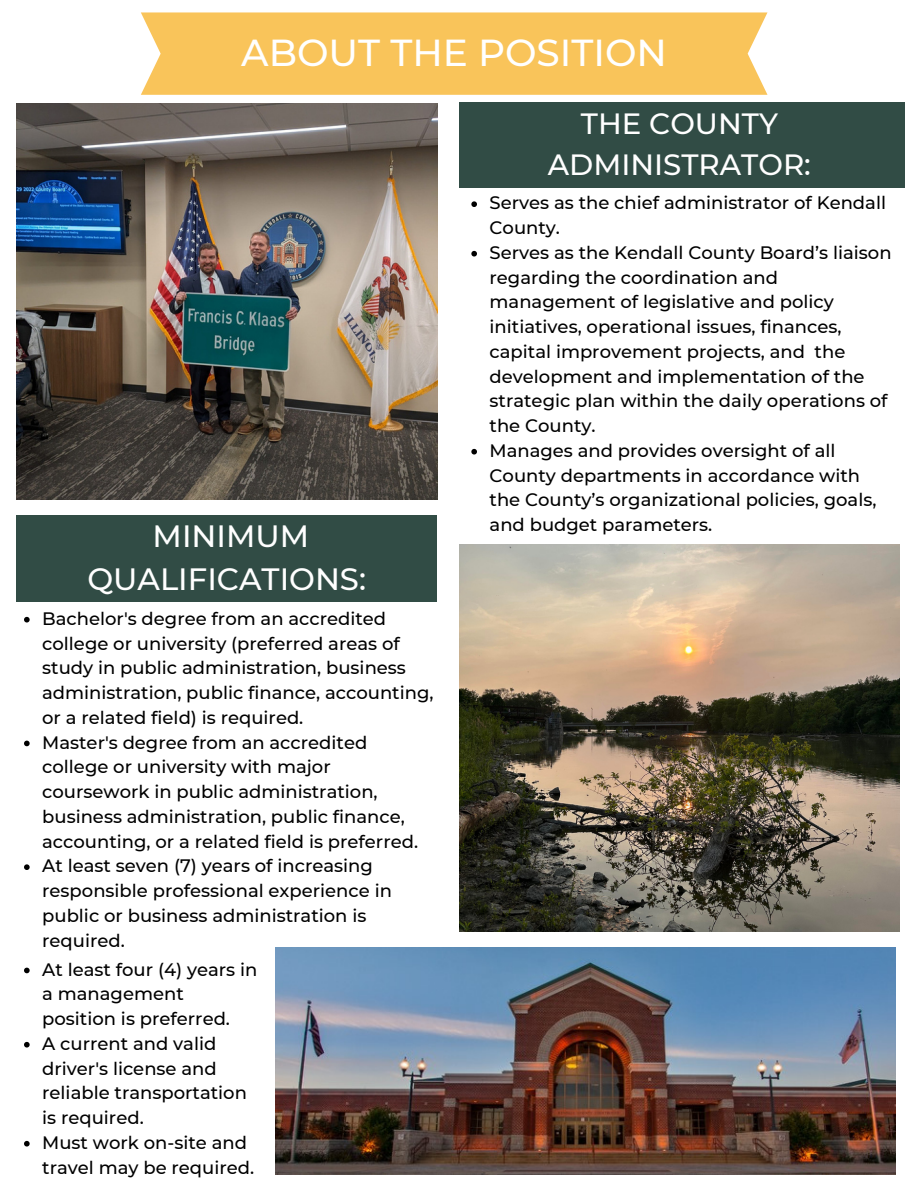
<style>
.page{position:relative;width:918px;height:1188px;background:#fff}
.page>*{position:absolute;margin:0;border:0;box-sizing:border-box;transform-origin:0 0}
.t1{font:500 37.5px "Montserrat";color:#fff}
.t2{font:500 30.75px/42.8px "Montserrat";color:#fff;text-align:center}
.t3{font:500 29.25px/40.5px "Montserrat";color:#fff;text-align:center}
.t4{font:500 18px/24.8px "Montserrat";color:#000}
</style>
<div class="page">
<img style="left:275px;top:947px;width:620px;height:228px">
<img style="left:17px;top:104px;width:420px;height:396px">
<div style="left:141px;top:12px;width:626px;height:83px;background:#f9c45a"></div>
<div style="left:459px;top:102px;width:445px;height:85px;background:#314c45"></div>
<div style="left:17px;top:515px;width:420px;height:87px;background:#314c45"></div>
<img style="left:459px;top:544px;width:441px;height:387px">
<svg style="left:24px;top:617px;width:6px;height:6px"></svg>
<svg style="left:24px;top:741px;width:6px;height:5px"></svg>
<svg style="left:24px;top:864px;width:6px;height:6px"></svg>
<svg style="left:471px;top:201px;width:6px;height:6px"></svg>
<svg style="left:471px;top:251px;width:6px;height:6px"></svg>
<svg style="left:471px;top:449px;width:6px;height:6px"></svg>
<svg style="left:24px;top:968px;width:6px;height:5px"></svg>
<svg style="left:24px;top:1042px;width:6px;height:6px"></svg>
<svg style="left:24px;top:1141px;width:6px;height:6px"></svg>
<p class="t1" style="left:241px;top:30px;width:427px">ABOUT THE POSITION</p>
<p class="t2" style="left:87px;top:515px;width:280px">MINIMUM<br>QUALIFICATIONS:</p>
<p class="t4" style="left:42px;top:606px;width:393px">Bachelor's degree from an accredited college or university (preferred areas of study in public administration, business administration, public finance, accounting, or a related field) is required.</p>
<p class="t4" style="left:42px;top:730px;width:377px">Master's degree from an accredited college or university with major coursework in public administration, business administration, public finance, accounting, or a related field is preferred.</p>
<p class="t4" style="left:42px;top:853px;width:351px">At least seven (7) years of increasing responsible professional experience in public or business administration is required.</p>
<p class="t4" style="left:42px;top:957px;width:217px">At least four (4) years in a management position is preferred.</p>
<p class="t4" style="left:42px;top:1031px;width:206px">A current and valid driver's license and reliable transportation is required.</p>
<p class="t4" style="left:42px;top:1130px;width:214px">Must work on-site and travel may be required.</p>
<p class="t3" style="left:548px;top:104px;width:265px">THE COUNTY<br>ADMINISTRATOR:</p>
<p class="t4" style="left:490px;top:190px;width:398px">Serves as the chief administrator of Kendall<br>County.</p>
<p class="t4" style="left:490px;top:240px;width:404px">Serves as the Kendall County Board’s liaison regarding the coordination and management of legislative and policy initiatives, operational issues, finances, capital improvement projects, and the development and implementation of the strategic plan within the daily operations of the County.</p>
<p class="t4" style="left:490px;top:438px;width:388px">Manages and provides oversight of all County departments in accordance with the County’s organizational policies, goals, and budget parameters.</p>
</div>
